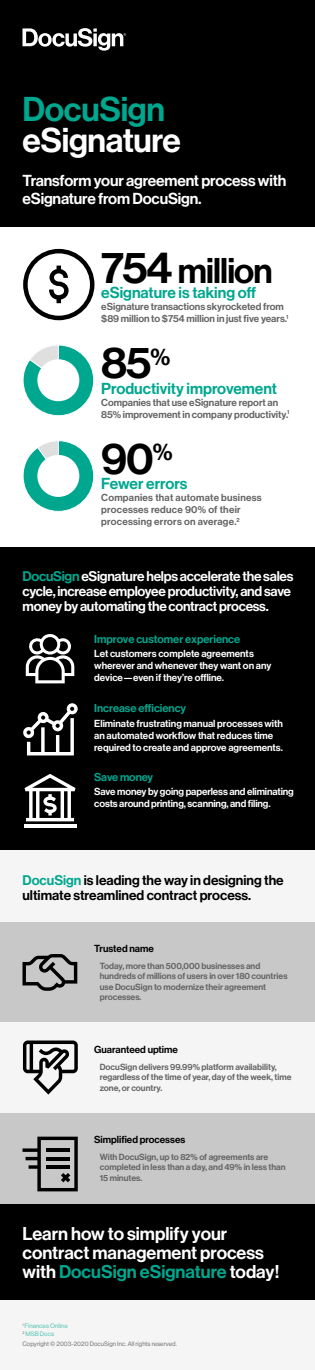
<style>
.page{position:relative;width:315px;height:1370px;background:#fff}
.page>*{position:absolute;margin:0;border:0;box-sizing:border-box;transform-origin:0 0}
.t1{font:43.75px "N Haas Grotesk DS Std 65 Md";color:#000}
.t2{font:35px "N Haas Grotesk DS Std 65 Md";letter-spacing:-.025em;color:#000}
.t3{font:33.75px "N Haas Grotesk DS Std 65 Md";letter-spacing:-.01em;color:#fff}
.t4{font:33.75px "N Haas Grotesk DS Std 65 Md";letter-spacing:-.01em;color:#00a78f}
.t5{font:18.12px/19.4px "N Haas Grotesk DS Std 65 Md";color:#fff}
.t6{font:15.62px/17.5px "N Haas Grotesk DS Std 65 Md";letter-spacing:-.01em;color:#fff}
.t7{font:15.62px "N Haas Grotesk DS Std 65 Md";color:#00a78f}
.t8{font:13.75px/15px "N Haas Grotesk DS Std 65 Md";letter-spacing:-.02em;color:#fff}
.t9{font:13.75px/15px "N Haas Grotesk DS Std 65 Md";color:#000}
.t10{font:11.25px "N Haas Grotesk DS Std 65 Md";color:#00a78f}
.t11{font:10px/12px "N Haas Grotesk DS Std 65 Md";color:#fff}
.t12{font:10px/12px "N Haas Grotesk DS Std 65 Md";color:#646464}
.t13{font:10px/12px "N Haas Grotesk DS Std 65 Md";letter-spacing:.025em;color:#646464}
.t14{font:10px "N Haas Grotesk DS Std 65 Md";color:#000}
.t15{font:8.75px/10.5px "N Haas Grotesk DS Std 65 Md";color:#646464}
.t16{font:6.25px "N Haas Grotesk DS Std 55 Rg";letter-spacing:.01em;color:#6d6e71}
.t17{font:6.25px/7.5px "N Haas Grotesk DS Std 55 Rg";letter-spacing:.01em;color:#4dc1b1}
.s1{font-size:43.75px}
.s2{color:#00a78f}
</style>
<div class="page">
<div style="left:0;top:0;width:315px;height:226px;background:#000"></div>
<svg style="left:22px;top:28px;width:104px;height:23px"></svg>
<div style="left:0;top:548px;width:315px;height:303px;background:#000"></div>
<div style="left:0;top:851px;width:315px;height:71px;background:#f5f5f5"></div>
<svg style="left:23px;top:345px;width:71px;height:71px"></svg>
<svg style="left:23px;top:440px;width:71px;height:72px"></svg>
<div style="left:0;top:1203px;width:315px;height:98px;background:#000"></div>
<div style="left:0;top:1301px;width:315px;height:69px;background:#f5f5f5"></div>
<div style="left:0;top:922px;width:315px;height:101px;background:#c8c8c8"></div>
<div style="left:0;top:1023px;width:315px;height:90px;background:#f5f5f5"></div>
<div style="left:0;top:1113px;width:315px;height:90px;background:#c8c8c8"></div>
<svg style="left:23px;top:703px;width:55px;height:52px"></svg>
<svg style="left:26px;top:634px;width:48px;height:49px"></svg>
<hr style="left:24px;top:824px;width:52px;height:4px;background:#fff">
<svg style="left:25px;top:774px;width:51px;height:47px"></svg>
<svg style="left:23px;top:249px;width:71px;height:71px"></svg>
<svg style="left:23px;top:1040px;width:55px;height:54px"></svg>
<svg style="left:23px;top:954px;width:54px;height:37px"></svg>
<svg style="left:23px;top:1137px;width:55px;height:54px"></svg>
<h3 class="t4" style="left:22px;top:89px;width:144px">DocuSign</h3>
<h3 class="t3" style="left:22px;top:120px;width:160px">eSignature</h3>
<h3 class="t6" style="left:22px;top:172px;width:265px">Transform your agreement process with eSignature from DocuSign.</h3>
<h2 class="t2" style="left:101px;top:250px;width:173px"><span class="s1">754</span> million</h2>
<h3 class="t7" style="left:101px;top:283px;width:156px">eSignature is taking off</h3>
<p class="t12" style="left:101px;top:301px;width:189px">eSignature transactions skyrocketed from $89 million to $754 million in just five years.<sup>1</sup></p>
<h1 class="t1" style="left:101px;top:337px;width:71px">85<sup>%</sup></h1>
<h3 class="t7" style="left:101px;top:379px;width:177px">Productivity improvement</h3>
<p class="t12" style="left:101px;top:396px;width:190px">Companies that use eSignature report an<br>85% improvement in company productivity.<sup>1</sup></p>
<h1 class="t1" style="left:101px;top:433px;width:73px">90<sup>%</sup></h1>
<h3 class="t7" style="left:101px;top:475px;width:88px">Fewer errors</h3>
<p class="t13" style="left:101px;top:492px;width:162px">Companies that automate business processes reduce 90% of their processing errors on average.<sup>2</sup></p>
<h3 class="t8" style="left:22px;top:569px;width:272px"><span class="s2">DocuSign</span> eSignature helps accelerate the sales cycle, increase employee productivity, and save money by automating the contract process.</h3>
<p class="t10" style="left:94px;top:632px;width:148px">Improve customer experience</p>
<p class="t11" style="left:94px;top:648px;width:179px">Let customers complete agreements wherever and whenever they want on any device—even if they’re offline.</p>
<p class="t10" style="left:94px;top:702px;width:94px">Increase efficiency</p>
<p class="t11" style="left:94px;top:717px;width:190px">Eliminate frustrating manual processes with an automated workflow that reduces time required to create and approve agreements.</p>
<p class="t10" style="left:94px;top:770px;width:60px">Save money</p>
<p class="t11" style="left:94px;top:786px;width:201px">Save money by going paperless and eliminating costs around printing, scanning, and filing.</p>
<h3 class="t9" style="left:22px;top:872px;width:263px"><span class="s2">DocuSign</span> is leading the way in designing the ultimate streamlined contract process.</h3>
<p class="t14" style="left:94px;top:943px;width:61px">Trusted name</p>
<p class="t15" style="left:100px;top:961px;width:189px">Today, more than 500,000 businesses and hundreds of millions of users in over 180 countries use DocuSign to modernize their agreement processes.</p>
<p class="t14" style="left:94px;top:1044px;width:85px">Guaranteed uptime</p>
<p class="t15" style="left:100px;top:1061px;width:193px">DocuSign delivers 99.99% platform availability, regardless of the time of year, day of the week, time zone, or country.</p>
<p class="t14" style="left:94px;top:1134px;width:93px">Simplified processes</p>
<p class="t15" style="left:100px;top:1151px;width:187px">With DocuSign, up to 82% of agreements are completed in less than a day, and 49% in less than<br>15 minutes.</p>
<h3 class="t5" style="left:22px;top:1224px;width:258px">Learn how to simplify your contract management process with <span class="s2">DocuSign eSignature</span> today!</h3>
<p class="t17" style="left:22px;top:1322px;width:47px"><sup>1</sup> Finances Online<br><sup>2</sup> MSB Docs</p>
<p class="t16" style="left:22px;top:1340px;width:156px">Copyright © 2003-2020 DocuSign Inc. All rights reserved.</p>
</div>
